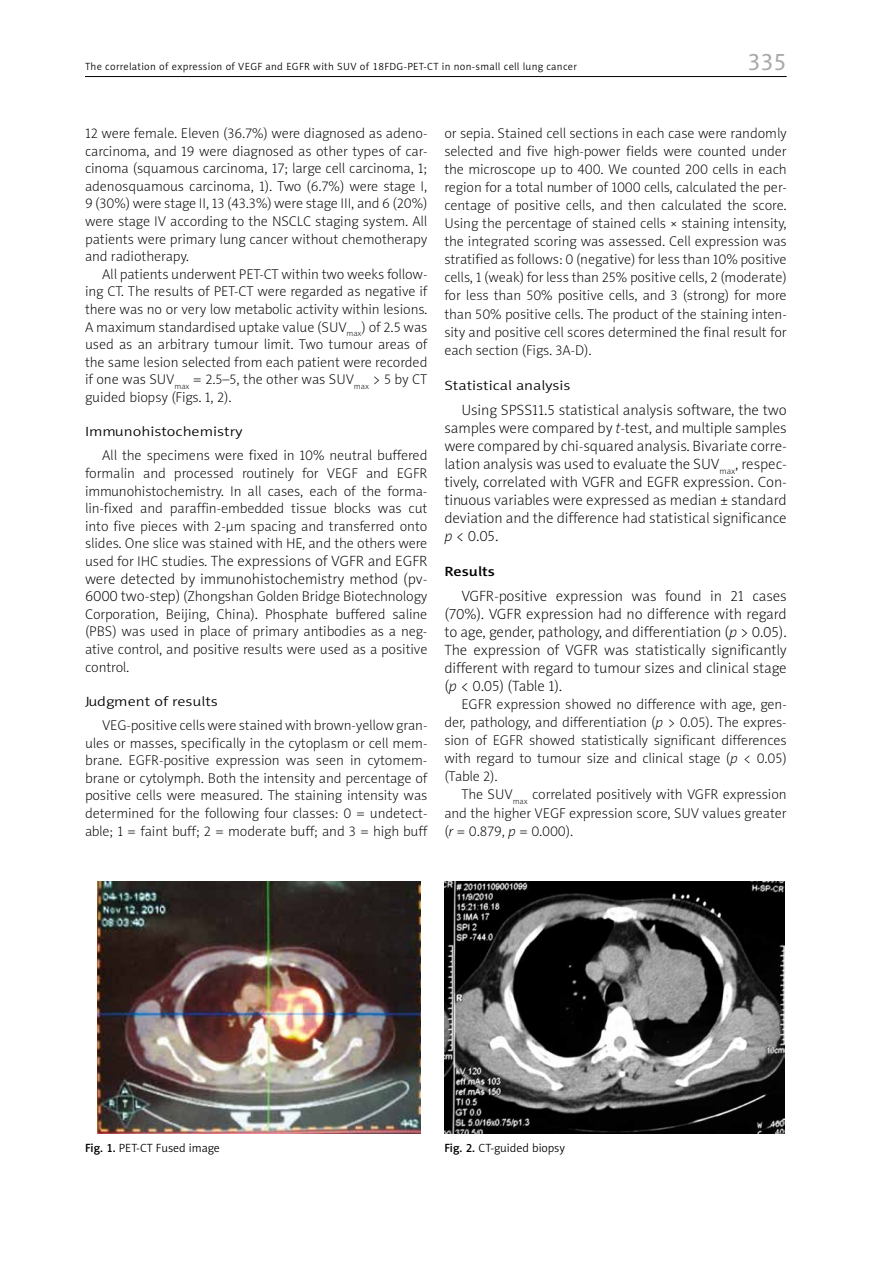
<style>
.page{position:relative;width:893px;height:1263px;background:#fff}
.page>*{position:absolute;margin:0;border:0;box-sizing:border-box;transform-origin:0 0}
.t1{font:24px "Naomi Sans EFN";color:#a8a8a7}
.t2{font:15px/18px "Naomi Sans EFN Thin";color:#000;text-align:justify}
.t3{font:14.25px/17.5px "Naomi Sans EFN Thin";color:#000;text-align:justify}
.t4{font:13.5px "Naomi Sans EFN Light";color:#000;scale:1.2 1}
.t5{font:13.5px "Naomi Sans EFN Medium";color:#000;scale:1.2 1}
.t6{font:12px "Naomi Sans EFN Light";color:#000}
.t7{font:10.5px "Naomi Sans EFN Light";letter-spacing:.03em;color:#000}
.s1{font-size:14.25px}
.s2{font-size:15px}
.s3{font-style:italic}
.s4{font-family:"Naomi Sans EFN Medium"}
</style>
<div class="page">
<hr style="left:85px;top:76px;width:702px;height:1px;background:#000">
<img style="left:98px;top:881px;width:322px;height:252px">
<img style="left:444px;top:881px;width:341px;height:252px">
<p class="t7" style="left:85px;top:61px;width:493px">The correlation of expression of VEGF and EGFR with SUV of 18FDG-PET-CT in non-small cell lung cancer</p>
<h1 class="t1" style="left:747px;top:47px;width:41px">335</h1>
<p class="t3" style="left:85px;top:124px;width:344px">12 were female. Eleven (36.7%) were diagnosed as adeno&shy;carcinoma, and 19 were diagnosed as other types of car&shy;cinoma (squamous carcinoma, 17; large cell carcinoma, 1; adenosquamous carcinoma, 1). Two (6.7%) were stage I, 9 (30%) were stage II, 13 (43.3%) were stage III, and 6 (20%) were stage IV according to the NSCLC staging system. All patients were primary lung cancer without chemotherapy and radiotherapy.</p>
<p class="t3" style="left:85px;top:265px;width:344px;text-indent:17px">All patients underwent PET-CT within two weeks follow&shy;ing CT. The results of PET-CT were regarded as negative if there was no or very low metabolic activity within lesions.<br>A maximum standardised uptake value (SUV<sub>max</sub>) of 2.5 was used as an arbitrary tumour limit. Two tumour areas of the same lesion selected from each patient were recorded if one was SUV<sub>max</sub> = 2.5–5, the other was SUV<sub>max</sub> &gt; 5 by CT guided biopsy (Figs. 1, 2).</p>
<p class="t4" style="left:85px;top:424px;width:133px">Immunohistochemistry</p>
<p class="t3" style="left:85px;top:447px;width:344px;text-indent:17px">All the specimens were fixed in 10% neutral buffered formalin and processed routinely for VEGF and EGFR immunohistochemistry. In all cases, each of the forma&shy;lin-fixed and paraffin-embedded tissue blocks was cut into five pieces with 2-μm spacing and transferred onto slides. One slice was stained with HE, and the others were</p>
<p class="t2" style="left:85px;top:552px;width:344px;line-height:17.5px"><span class="s1">used for IHC studies.</span> The expressions of VGFR and EGFR were detected by immunohistochemistry method (pv-</p>
<p class="t3" style="left:85px;top:588px;width:344px"><span class="s2">6000 two-step)</span> (Zhongshan Golden Bridge Biotechnology Corporation, Beijing, China). Phosphate buffered saline (PBS) was used in place of primary antibodies as a neg&shy;ative control, and positive results were used as a positive control.</p>
<p class="t4" style="left:85px;top:694px;width:112px">Judgment of results</p>
<p class="t3" style="left:85px;top:716px;width:344px;text-indent:17px">VEG-positive cells were stained with brown-yellow gran&shy;ules or masses, specifically in the cytoplasm or cell mem&shy;brane. EGFR-positive expression was seen in cytomem&shy;brane or cytolymph. Both the intensity and percentage of positive cells were measured. The staining intensity was determined for the following four classes: 0 = undetect&shy;able; 1 = faint buff; 2 = moderate buff; and 3 = high buff</p>
<p class="t3" style="left:444px;top:124px;width:344px;line-height:18px">or sepia. Stained cell sections in each case were randomly selected and five high-power fields were counted under the microscope up to 400. We counted 200 cells in each region for a total number of 1000 cells, calculated the per&shy;centage of positive cells, and then calculated the score.<br>Using the percentage of stained cells × staining intensity, the integrated scoring was assessed. Cell expression was stratified as follows: 0 (negative) for less than 10% positive cells, 1 (weak) for less than 25% positive cells, 2 (moderate) for less than 50% positive cells, and 3 (strong) for more than 50% positive cells. The product of the staining inten&shy;sity and positive cell scores determined the final result for each section (Figs. 3A-D).</p>
<p class="t4" style="left:444px;top:378px;width:107px">Statistical analysis</p>
<p class="t2" style="left:444px;top:401px;width:344px;text-indent:17px">Using SPSS11.5 statistical analysis software, the two samples were compared by <span class="s3">t</span>-test, and multiple samples were compared by chi-squared analysis. Bivariate corre&shy;lation analysis was used to evaluate the SUV<sub>max</sub>, respec&shy;tively, correlated with VGFR and EGFR expression. Con&shy;tinuous variables were expressed as median ± standard deviation and the difference had statistical significance <span class="s3">p</span> &lt; 0.05.</p>
<p class="t5" style="left:444px;top:564px;width:44px">Results</p>
<p class="t2" style="left:444px;top:587px;width:344px;text-indent:17px">VGFR-positive expression was found in 21 cases (70%). VGFR expression had no difference with regard to age, gender, pathology, and differentiation (<span class="s3">p</span> &gt; 0.05).<br>The expression of VGFR was statistically significantly different with regard to tumour sizes and clinical stage (<span class="s3">p</span> &lt; 0.05) (Table 1).</p>
<p class="t3" style="left:444px;top:695px;width:344px;line-height:18px;text-indent:17px">EGFR expression showed no difference with age, gen&shy;der, pathology, and differentiation (<span class="s3">p</span> &gt; 0.05). The expres&shy;sion of EGFR showed statistically significant differences with regard to tumour size and clinical stage (<span class="s3">p</span> &lt; 0.05) (Table 2).</p>
<p class="t3" style="left:444px;top:786px;width:344px;line-height:18px;text-indent:17px">The SUV<sub>max</sub> correlated positively with VGFR expression and the higher VEGF expression score, SUV values greater (<span class="s3">r</span> = 0.879, <span class="s3">p</span> = 0.000).</p>
<p class="t6" style="left:85px;top:1141px;width:136px"><span class="s4">Fig. 1.</span> PET-CT Fused image</p>
<p class="t6" style="left:444px;top:1141px;width:122px"><span class="s4">Fig. 2.</span> CT-guided biopsy</p>
</div>
